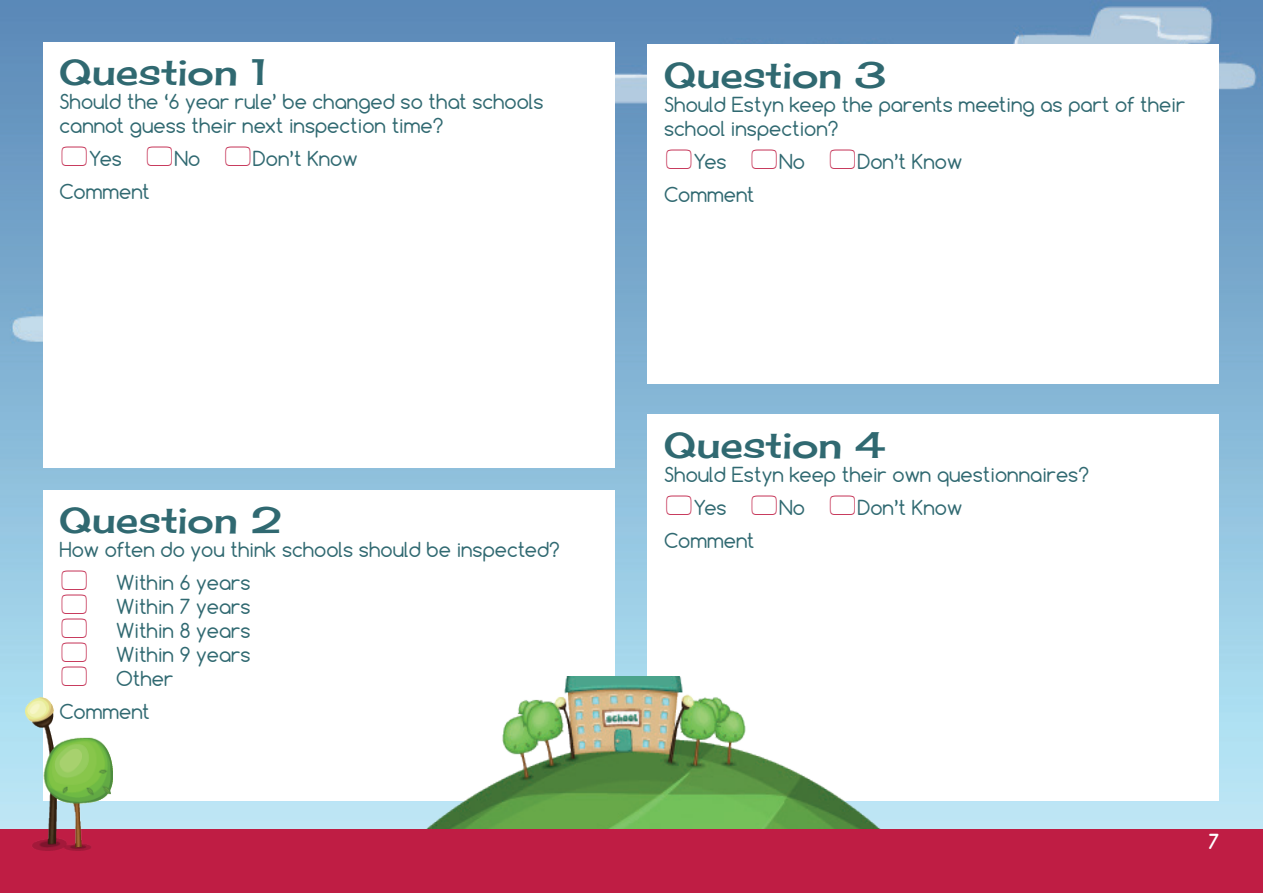
<style>
.page{position:relative;width:1263px;height:893px;background:#fff}
.page>*{position:absolute;margin:0;border:0;box-sizing:border-box;transform-origin:0 0}
.t1{font:36px "Cherry Cream Soda";color:#306971}
.t2{font:19.5px/24px "Comfortaa";color:#306971}
.t3{font:700 19.5px "Comfortaa";color:#fff}
</style>
<div class="page">
<img style="left:0;top:0;width:1263px;height:829px">
<div style="left:43px;top:43px;width:571px;height:425px;background:#fff"></div>
<div style="left:43px;top:490px;width:571px;height:311px;background:#fff"></div>
<div style="left:647px;top:415px;width:572px;height:386px;background:#fff"></div>
<img style="left:113px;top:676px;width:1150px;height:153px">
<div style="left:0;top:829px;width:1263px;height:64px;background:#bf1d44"></div>
<img style="left:26px;top:697px;width:87px;height:153px">
<div style="left:647px;top:45px;width:572px;height:339px;background:#fff"></div>
<h1 class="t1" style="left:60px;top:50px;width:210px">Question 1</h1>
<p class="t2" style="left:60px;top:90px;width:485px">Should the ‘6 year rule’ be changed so that schools cannot guess their next inspection time?</p>
<p class="t2" style="left:89px;top:147px;width:34px">Yes</p>
<p class="t2" style="left:175px;top:147px;width:27px">No</p>
<p class="t2" style="left:253px;top:147px;width:106px">Don’t Know</p>
<p class="t2" style="left:60px;top:180px;width:92px">Comment</p>
<h1 class="t1" style="left:60px;top:498px;width:224px">Question 2</h1>
<p class="t2" style="left:116px;top:533px;width:445px;line-height:33px;text-indent:-57px">How often do you think schools should be inspected?<br>Within 6 years</p>
<p class="t2" style="left:116px;top:595px;width:136px;text-align:justify">Within 7 years Within 8 years Within 9 years Other</p>
<p class="t2" style="left:60px;top:700px;width:92px">Comment</p>
<h1 class="t1" style="left:664px;top:52px;width:223px">Question 3</h1>
<p class="t2" style="left:664px;top:92px;width:522px">Should Estyn keep the parents meeting as part of their school inspection?</p>
<p class="t2" style="left:694px;top:149px;width:34px">Yes</p>
<p class="t2" style="left:779px;top:149px;width:27px">No</p>
<p class="t2" style="left:857px;top:149px;width:106px">Don’t Know</p>
<p class="t2" style="left:664px;top:182px;width:92px">Comment</p>
<h1 class="t1" style="left:664px;top:422px;width:222px">Question 4</h1>
<p class="t2" style="left:694px;top:457px;width:397px;line-height:33px;text-indent:-30px">Should Estyn keep their own questionnaires?<br>Yes</p>
<p class="t2" style="left:779px;top:495px;width:27px">No</p>
<p class="t2" style="left:857px;top:495px;width:106px">Don’t Know</p>
<p class="t2" style="left:664px;top:528px;width:92px">Comment</p>
<p class="t3" style="left:1208px;top:829px;width:12px">7</p>
</div>
